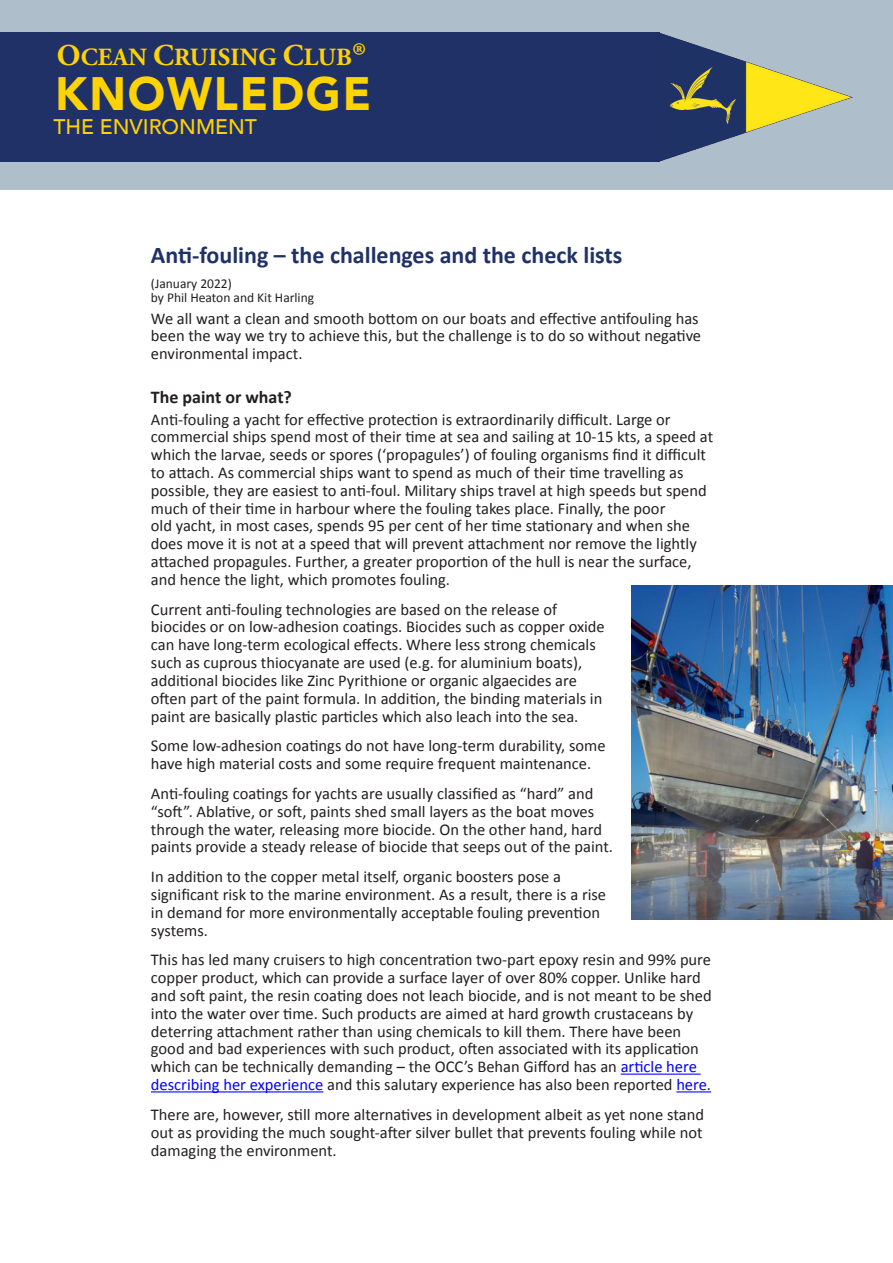
<style>
.page{position:relative;width:893px;height:1263px;background:#fff}
.page>*{position:absolute;margin:0;border:0;box-sizing:border-box;transform-origin:0 0}
.t1{font:900 46.8px "Avenir";letter-spacing:.04em;color:#fed304;scale:.96 1}
.t2{font:700 24.75px "Adobe Garamond Pro";letter-spacing:.01em;color:#fed304}
.Article_heading{font:700 24px "Calibri";color:#1f3166}
.t3{font:500 21.15px "Avenir";color:#fed304}
.Article_sub-heading{font:700 18px "Calibri";color:#231f20}
.t4{font:16.5px/17.9px "Calibri";color:#231f20}
.Article_date{font:13.5px/13.5px "Calibri";color:#231f20}
.s1{font-size:30.15px}
.s2{font-size:41.1px}
.s3{color:#00f}
</style>
<div class="page">
<hr style="left:621px;top:1073px;width:80px;height:2px;background:#00f">
<hr style="left:151px;top:1091px;width:172px;height:1px;background:#00f">
<hr style="left:676px;top:1091px;width:35px;height:1px;background:#00f">
<div style="left:1px;top:0;width:892px;height:189px;background:#afbecb"></div>
<img style="left:658px;top:32px;width:194px;height:130px">
<div style="left:1px;top:33px;width:659px;height:129px;background:#1f3166"></div>
<img style="left:631px;top:586px;width:261px;height:333px">
<p class="t2" style="left:57px;top:43px;width:311px"><span class="s1">O</span>CEAN <span class="s1">C</span>RUISING <span class="s1">C</span>LUB<span class="s2">®</span></p>
<p class="t1" style="left:55px;top:54px;width:331px">KNOWLEDGE</p>
<p class="t3" style="left:53px;top:108px;width:205px">THE ENVIRONMENT</p>
<p class="Article_heading" style="left:151px;top:238px;width:473px">Anti-fouling – the challenges and the check lists</p>
<p class="Article_date" style="left:151px;top:276px;width:165px">(January 2022)<br>by Phil Heaton and Kit Harling</p>
<p class="t4" style="left:151px;top:309px;width:552px">We all want a clean and smooth bottom on our boats and effective antifouling has been the way we try to achieve this, but the challenge is to do so without negative environmental impact.</p>
<p class="Article_sub-heading" style="left:151px;top:384px;width:142px">The paint or what?</p>
<p class="t4" style="left:151px;top:410px;width:564px">Anti-fouling a yacht for effective protection is extraordinarily difficult. Large or commercial ships spend most of their time at sea and sailing at 10-15 kts, a speed at which the larvae, seeds or spores (‘propagules’) of fouling organisms find it difficult to attach. As commercial ships want to spend as much of their time travelling as possible, they are easiest to anti-foul. Military ships travel at high speeds but spend much of their time in harbour where the fouling takes place. Finally, the poor<br>old yacht, in most cases, spends 95 per cent of her time stationary and when she does move it is not at a speed that will prevent attachment nor remove the lightly attached propagules. Further, a greater proportion of the hull is near the surface, and hence the light, which promotes fouling.</p>
<p class="t4" style="left:151px;top:600px;width:455px">Current anti-fouling technologies are based on the release of biocides or on low-adhesion coatings. Biocides such as copper oxide can have long-term ecological effects. Where less strong chemicals such as cuprous thiocyanate are used (e.g. for aluminium boats), additional biocides like Zinc Pyrithione or organic algaecides are often part of the paint formula. In addition, the binding materials in paint are basically plastic particles which also leach into the sea.</p>
<p class="t4" style="left:151px;top:736px;width:456px">Some low-adhesion coatings do not have long-term durability, some have high material costs and some require frequent maintenance.</p>
<p class="t4" style="left:151px;top:784px;width:464px">Anti-fouling coatings for yachts are usually classified as “hard” and “soft”. Ablative, or soft, paints shed small layers as the boat moves through the water, releasing more biocide. On the other hand, hard paints provide a steady release of biocide that seeps out of the paint.</p>
<p class="t4" style="left:151px;top:867px;width:457px">In addition to the copper metal itself, organic boosters pose a significant risk to the marine environment. As a result, there is a rise in demand for more environmentally acceptable fouling prevention systems.</p>
<p class="t4" style="left:151px;top:950px;width:562px">This has led many cruisers to high concentration two-part epoxy resin and 99% pure copper product, which can provide a surface layer of over 80% copper. Unlike hard and soft paint, the resin coating does not leach biocide, and is not meant to be shed into the water over time. Such products are aimed at hard growth crustaceans by deterring attachment rather than using chemicals to kill them. There have been good and bad experiences with such product, often associated with its application which can be technically demanding – the OCC’s Behan Gifford has an <span class="s3">article here describing her experience</span> and this salutary experience has also been reported <span class="s3">here.</span></p>
<p class="t4" style="left:151px;top:1105px;width:555px;text-align:justify">There are, however, still more alternatives in development albeit as yet none stand out as providing the much sought-after silver bullet that prevents fouling while not damaging the environment.</p>
</div>
